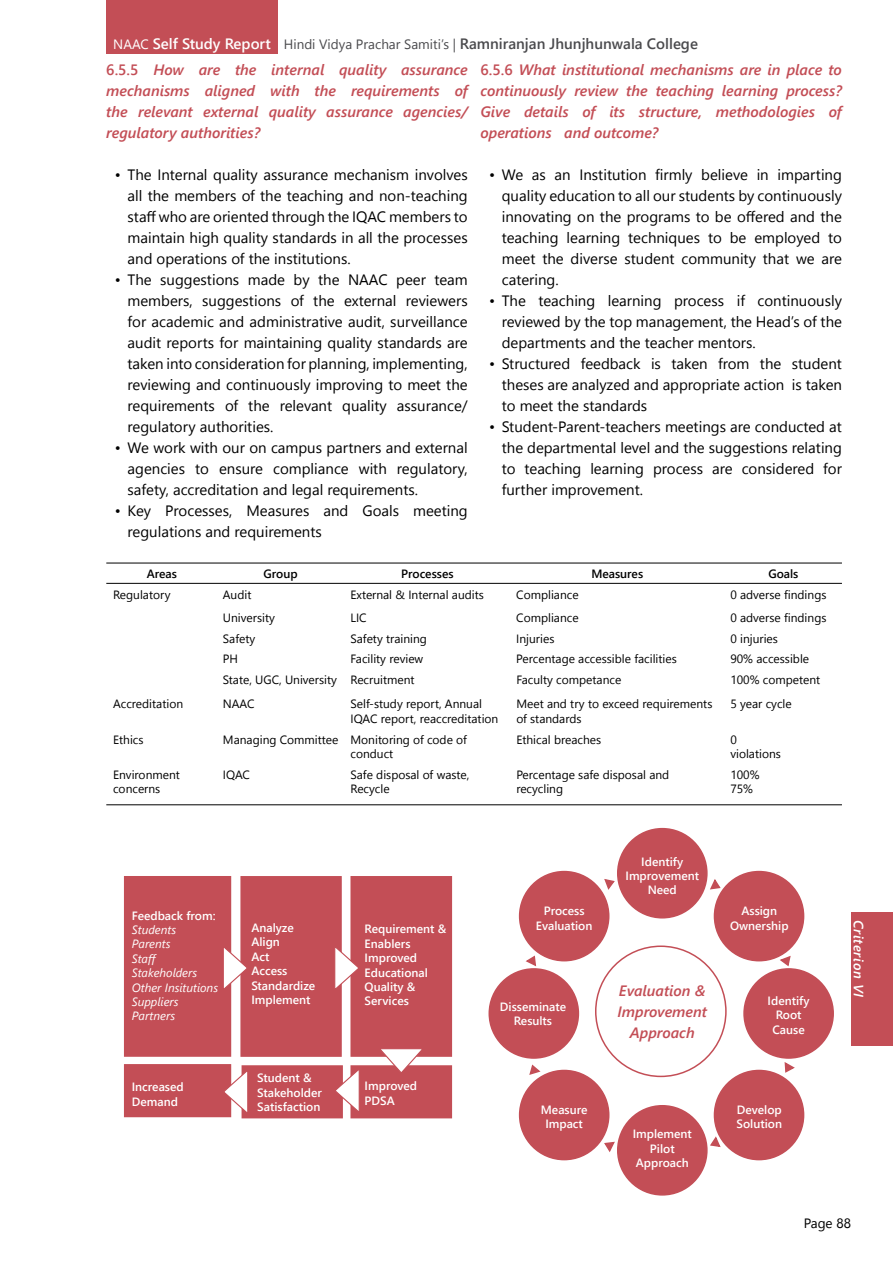
<style>
.page{position:relative;width:893px;height:1263px;background:#fff}
.page>*{position:absolute;margin:0;border:0;box-sizing:border-box;transform-origin:0 0}
.t1{font:15px/21px "Segoe UI";color:#000;text-align:justify}
.t2{font:italic 600 15px/21px "Segoe UI";color:#c34e56;text-align:justify}
.t3{font:600 15px "Segoe UI";color:#4a4a4d}
.t4{font:italic 600 13.5px "Segoe UI";letter-spacing:.05em;color:#fff}
.t5{font:13.5px "Segoe UI";color:#000}
.t6{font:12px/14.4px "Segoe UI";color:#000}
.t7{font:600 12px/14.4px "Segoe UI";color:#fff;text-align:center}
.t8{font:italic 12px/14.4px "Segoe UI";color:#fff}
.t9{font:600 12px "Segoe UI";color:#000}
.s1{font-weight:400;font-size:13.5px;color:#fff}
.s2{color:#fff}
.s3{font-weight:400;font-size:13.5px}
.s4{font-style:normal}
</style>
<div class="page">
<div style="left:851px;top:912px;width:42px;height:134px;background:#c34e56"></div>
<div style="left:106px;top:0;width:172px;height:54px;background:#c34e56"></div>
<hr style="left:106px;top:563px;width:736px;height:1px;background:#000">
<hr style="left:106px;top:583px;width:736px;height:1px;background:#000">
<hr style="left:106px;top:804px;width:736px;height:1px;background:#000">
<div style="left:124px;top:876px;width:107px;height:181px;background:#c34e56"></div>
<div style="left:240px;top:876px;width:102px;height:181px;background:#c34e56;border:2px solid #c34e56"></div>
<div style="left:350px;top:876px;width:102px;height:181px;background:#c34e56;border:2px solid #c34e56"></div>
<div style="left:350px;top:1065px;width:102px;height:53px;background:#c34e56"></div>
<div style="left:242px;top:1065px;width:101px;height:53px;background:#c34e56;border:2px solid #c34e56"></div>
<div style="left:124px;top:1064px;width:107px;height:53px;background:#c34e56;border:2px solid #c34e56"></div>
<svg style="left:378px;top:1049px;width:47px;height:23px"></svg>
<svg style="left:333px;top:1067px;width:28px;height:48px"></svg>
<svg style="left:222px;top:1068px;width:27px;height:48px"></svg>
<svg style="left:223px;top:945px;width:24px;height:47px"></svg>
<svg style="left:335px;top:945px;width:23px;height:47px"></svg>
<div style="left:618px;top:829px;width:89px;height:89px;background:#c34e56;border-radius:50%"></div>
<div style="left:617px;top:828px;width:91px;height:90px;border:2px solid #c34e56;border-radius:50%"></div>
<div style="left:618px;top:1106px;width:89px;height:89px;background:#c34e56;border-radius:50%"></div>
<div style="left:617px;top:1105px;width:91px;height:90px;border:2px solid #c34e56;border-radius:50%"></div>
<div style="left:714px;top:1070px;width:90px;height:89px;background:#c34e56;border-radius:50%"></div>
<div style="left:714px;top:1070px;width:90px;height:90px;border:2px solid #c34e56;border-radius:50%"></div>
<div style="left:520px;top:1070px;width:89px;height:89px;background:#c34e56;border-radius:50%"></div>
<div style="left:519px;top:1070px;width:90px;height:90px;border:2px solid #c34e56;border-radius:50%"></div>
<div style="left:489px;top:969px;width:89px;height:89px;background:#c34e56;border-radius:50%"></div>
<div style="left:488px;top:968px;width:91px;height:91px;border:2px solid #c34e56;border-radius:50%"></div>
<div style="left:744px;top:969px;width:89px;height:89px;background:#c34e56;border-radius:50%"></div>
<div style="left:743px;top:968px;width:91px;height:91px;border:2px solid #c34e56;border-radius:50%"></div>
<div style="left:520px;top:871px;width:89px;height:90px;background:#c34e56;border-radius:50%"></div>
<div style="left:519px;top:871px;width:90px;height:90px;border:2px solid #c34e56;border-radius:50%"></div>
<div style="left:714px;top:871px;width:90px;height:90px;background:#c34e56;border-radius:50%"></div>
<div style="left:714px;top:871px;width:90px;height:90px;border:2px solid #c34e56;border-radius:50%"></div>
<svg style="left:604px;top:879px;width:11px;height:11px"></svg>
<svg style="left:710px;top:879px;width:11px;height:11px"></svg>
<svg style="left:778px;top:955px;width:13px;height:12px"></svg>
<svg style="left:784px;top:1062px;width:11px;height:11px"></svg>
<svg style="left:710px;top:1135px;width:11px;height:12px"></svg>
<svg style="left:604px;top:1141px;width:11px;height:11px"></svg>
<svg style="left:529px;top:1064px;width:13px;height:12px"></svg>
<svg style="left:525px;top:955px;width:12px;height:12px"></svg>
<p class="t3" style="left:113px;top:32px;width:586px"><span class="s1">NAAC</span> <span class="s2">Self Study Report</span> <span class="s3">Hindi Vidya Prachar Samiti’s |</span> Ramniranjan Jhunjhunwala College</p>
<p class="t2" style="left:106px;top:58px;width:363px"><span class="s4">6.5.5</span> How are the internal quality assurance mechanisms aligned with the requirements of the relevant external quality assurance agencies/ regulatory authorities?</p>
<p class="t1" style="left:128px;top:163px;width:342px;text-indent:-13px">• The Internal quality assurance mechanism involves all the members of the teaching and non-teaching staff who are oriented through the IQAC members to maintain high quality standards in all the processes and operations of the institutions.</p>
<p class="t1" style="left:128px;top:268px;width:342px;text-indent:-13px">• The suggestions made by the NAAC peer team members, suggestions of the external reviewers for academic and administrative audit, surveillance audit reports for maintaining quality standards are taken into consideration for planning, implementing, reviewing and continuously improving to meet the requirements of the relevant quality assurance/ regulatory authorities.</p>
<p class="t1" style="left:128px;top:436px;width:342px;text-indent:-13px">• We work with our on campus partners and external agencies to ensure compliance with regulatory, safety, accreditation and legal requirements.</p>
<p class="t1" style="left:128px;top:499px;width:342px;text-indent:-13px">• Key Processes, Measures and Goals meeting regulations and requirements</p>
<p class="t9" style="left:147px;top:565px;width:32px">Areas</p>
<p class="t9" style="left:264px;top:565px;width:36px">Group</p>
<p class="t9" style="left:401px;top:565px;width:54px">Processes</p>
<p class="t9" style="left:591px;top:565px;width:53px">Measures</p>
<p class="t9" style="left:768px;top:565px;width:31px">Goals</p>
<p class="t6" style="left:113px;top:587px;width:59px">Regulatory</p>
<p class="t6" style="left:223px;top:587px;width:30px">Audit</p>
<p class="t6" style="left:350px;top:587px;width:135px">External &amp; Internal audits</p>
<p class="t6" style="left:516px;top:587px;width:64px">Compliance</p>
<p class="t6" style="left:730px;top:587px;width:98px">0 adverse findings</p>
<p class="t6" style="left:223px;top:610px;width:54px">University</p>
<p class="t6" style="left:350px;top:610px;width:18px">LIC</p>
<p class="t6" style="left:516px;top:610px;width:64px">Compliance</p>
<p class="t6" style="left:730px;top:610px;width:98px">0 adverse findings</p>
<p class="t6" style="left:223px;top:631px;width:34px">Safety</p>
<p class="t6" style="left:350px;top:631px;width:78px">Safety training</p>
<p class="t6" style="left:516px;top:631px;width:40px">Injuries</p>
<p class="t6" style="left:730px;top:631px;width:49px">0 injuries</p>
<p class="t6" style="left:223px;top:651px;width:17px">PH</p>
<p class="t6" style="left:350px;top:651px;width:74px">Facility review</p>
<p class="t6" style="left:516px;top:651px;width:162px">Percentage accessible facilities</p>
<p class="t6" style="left:730px;top:651px;width:80px">90% accessible</p>
<p class="t6" style="left:223px;top:672px;width:193px">State, UGC, University Recruitment</p>
<p class="t6" style="left:516px;top:672px;width:106px">Faculty competance</p>
<p class="t6" style="left:730px;top:672px;width:91px">100% competent</p>
<p class="t6" style="left:113px;top:696px;width:72px">Accreditation</p>
<p class="t6" style="left:223px;top:696px;width:33px">NAAC</p>
<p class="t6" style="left:350px;top:696px;width:149px">Self-study report, Annual<br>IQAC report, reaccreditation</p>
<p class="t6" style="left:516px;top:696px;width:198px">Meet and try to exceed requirements of standards</p>
<p class="t6" style="left:730px;top:696px;width:63px">5 year cycle</p>
<p class="t6" style="left:113px;top:732px;width:32px">Ethics</p>
<p class="t6" style="left:350px;top:732px;width:118px;text-indent:-128px">Managing Committee Monitoring of code of conduct</p>
<p class="t6" style="left:516px;top:732px;width:86px">Ethical breaches</p>
<p class="t6" style="left:730px;top:732px;width:52px">0 violations</p>
<p class="t6" style="left:113px;top:767px;width:68px">Environment concerns</p>
<p class="t6" style="left:223px;top:767px;width:29px">IQAC</p>
<p class="t6" style="left:350px;top:767px;width:120px">Safe disposal of waste,<br>Recycle</p>
<p class="t6" style="left:516px;top:767px;width:154px">Percentage safe disposal and recycling</p>
<p class="t6" style="left:730px;top:767px;width:31px">100%<br>75%</p>
<p class="t2" style="left:480px;top:58px;width:363px"><span class="s4">6.5.6</span> What institutional mechanisms are in place to continuously review the teaching learning process?<br>Give details of its structure, methodologies of operations and outcome?</p>
<p class="t1" style="left:502px;top:163px;width:342px;text-indent:-13px">• We as an Institution firmly believe in imparting quality education to all our students by continuously innovating on the programs to be offered and the teaching learning techniques to be employed to meet the diverse student community that we are catering.</p>
<p class="t1" style="left:502px;top:289px;width:342px;text-indent:-13px">• The teaching learning process if continuously reviewed by the top management, the Head’s of the departments and the teacher mentors.</p>
<p class="t1" style="left:502px;top:352px;width:342px;text-indent:-13px">• Structured feedback is taken from the student theses are analyzed and appropriate action is taken to meet the standards</p>
<p class="t1" style="left:502px;top:415px;width:342px;text-indent:-13px">• Student-Parent-teachers meetings are conducted at the departmental level and the suggestions relating to teaching learning process are considered for further improvement.</p>
<p class="t7" style="left:132px;top:907px;width:85px">Feedback from:</p>
<p class="t8" style="left:132px;top:922px;width:88px">Students<br>Parents<br>Staff<br>Stakeholders<br>Other Insitutions<br>Suppliers<br>Partners</p>
<p class="t7" style="left:251px;top:920px;width:65px;text-align:left">Analyze<br>Align<br>Act<br>Access<br>Standardize<br>Implement</p>
<p class="t7" style="left:365px;top:921px;width:83px;text-align:left">Requirement &amp;<br>Enablers<br>Improved<br>Educational<br>Quality &amp;<br>Services</p>
<p class="t7" style="left:132px;top:1079px;width:53px;text-align:left">Increased<br>Demand</p>
<p class="t7" style="left:257px;top:1070px;width:66px;text-align:left">Student &amp;<br>Stakeholder<br>Satisfaction</p>
<p class="t7" style="left:365px;top:1078px;width:54px;text-align:left">Improved<br>PDSA</p>
<p class="t7" style="left:625px;top:854px;width:75px">Identify<br>Improvement<br>Need</p>
<p class="t7" style="left:536px;top:903px;width:58px">Process<br>Evaluation</p>
<p class="t7" style="left:500px;top:999px;width:68px">Disseminate<br>Results</p>
<p class="t2" style="left:618px;top:979px;width:91px;text-align:center">Evaluation &amp;<br>Improvement<br>Approach</p>
<p class="t7" style="left:730px;top:903px;width:60px">Assign<br>Ownership</p>
<p class="t7" style="left:768px;top:993px;width:44px">Identify<br>Root<br>Cause</p>
<p class="t4" style="left:868px;top:920px;width:79px;rotate:90deg">Criterion VI</p>
<p class="t7" style="left:541px;top:1102px;width:48px">Measure<br>Impact</p>
<p class="t7" style="left:633px;top:1126px;width:61px">Implement<br>Pilot<br>Approach</p>
<p class="t7" style="left:737px;top:1102px;width:47px;text-align:left">Develop<br>Solution</p>
<p class="t5" style="left:804px;top:1213px;width:49px">Page 88</p>
</div>
